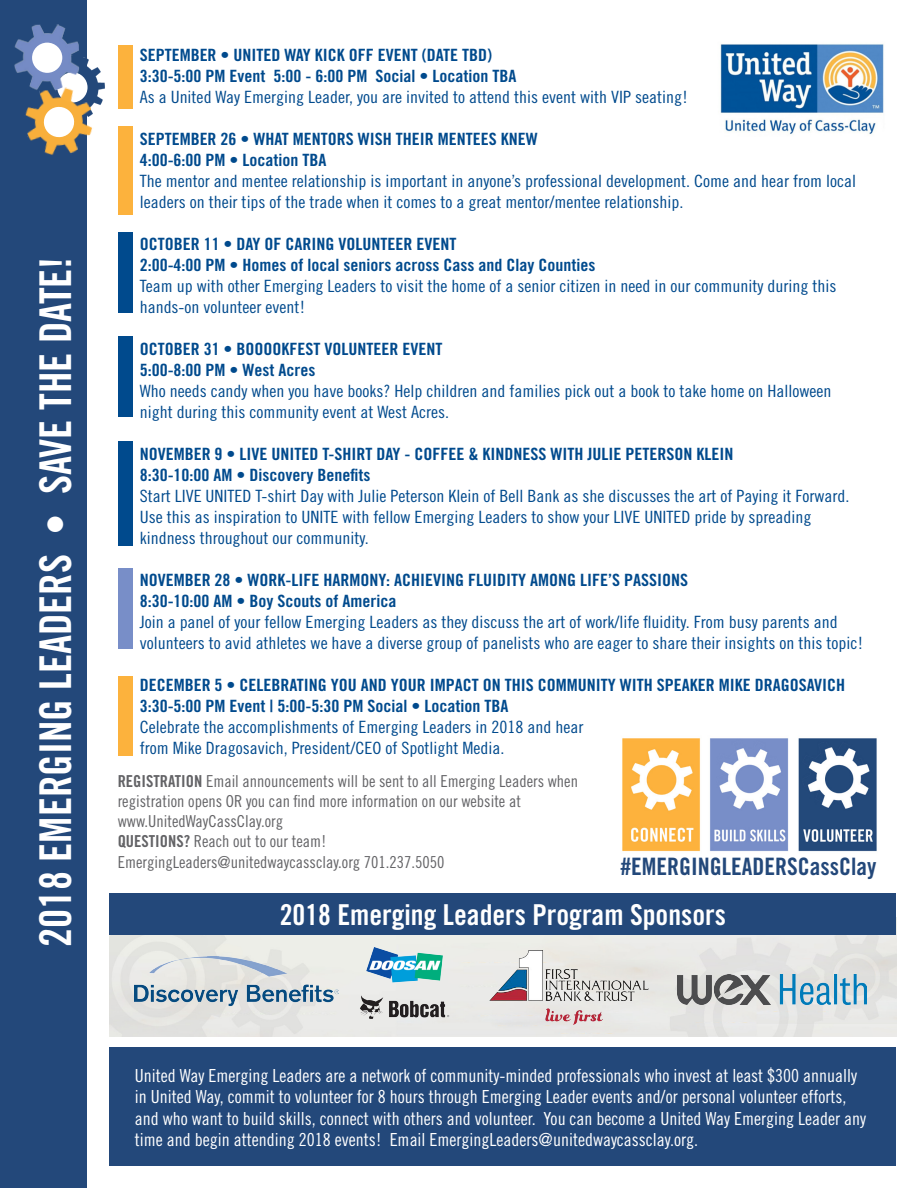
<style>
.page{position:relative;width:918px;height:1188px;background:#fff}
.page>*{position:absolute;margin:0;border:0;box-sizing:border-box;transform-origin:0 0}
.t1{font:43.8px "Trade Gothic Bold Cond Twenty";color:#fff}
.t2{font:28.8px "Trade Gothic Bold Cond Twenty";color:#fff}
.t3{font:24px "Trade Gothic Bold Cond Twenty";color:#23487a}
.t4{font:18px/21.6px "Trade Gothic Cond Eighteen";color:#fff}
.t5{font:16.95px/21px "Trade Gothic Cond Eighteen";color:#004a8d;scale:1.06 1}
.t6{font:16.95px "Trade Gothic Bold Cond Twenty";color:#004a8d;scale:1.06 1}
.t7{font:16.5px/19.8px "Trade Gothic Cond Eighteen";color:#636366}
.s1{font-family:"Trade Gothic Bold Cond Twenty"}
</style>
<div class="page">
<img style="left:622px;top:738px;width:255px;height:114px">
<div style="left:0;top:0;width:86px;height:1188px;background:#23487a"></div>
<img style="left:83px;top:54px;width:22px;height:51px">
<svg style="left:57px;top:72px;width:31px;height:31px"></svg>
<img style="left:25px;top:85px;width:72px;height:75px">
<svg style="left:43px;top:106px;width:32px;height:32px"></svg>
<img style="left:14px;top:24px;width:66px;height:68px">
<div style="left:32px;top:42px;width:30px;height:31px;background:#fff;border-radius:50%"></div>
<div style="left:118px;top:45px;width:14px;height:64px;background:#fcb23d"></div>
<div style="left:118px;top:126px;width:14px;height:88px;background:#fcb23d"></div>
<div style="left:118px;top:232px;width:14px;height:81px;background:#004a8d"></div>
<div style="left:118px;top:337px;width:14px;height:80px;background:#004a8d"></div>
<div style="left:118px;top:441px;width:14px;height:105px;background:#004a8d"></div>
<div style="left:118px;top:568px;width:14px;height:81px;background:#788ec8"></div>
<div style="left:118px;top:677px;width:14px;height:79px;background:#fcb23d"></div>
<div style="left:109px;top:1048px;width:787px;height:118px;background:#23487a"></div>
<img style="left:720px;top:44px;width:164px;height:91px">
<img style="left:109px;top:935px;width:787px;height:102px">
<div style="left:109px;top:894px;width:787px;height:41px;background:#23487a"></div>
<img style="left:354px;top:946px;width:100px;height:78px">
<img style="left:135px;top:956px;width:203px;height:69px">
<img style="left:489px;top:950px;width:160px;height:74px">
<img style="left:678px;top:974px;width:188px;height:31px">
<p class="t1" style="left:29px;top:947px;width:692px;rotate:-90deg">2018 EMERGING LEADERS • SAVE THE DATE!</p>
<p class="t6" style="left:140px;top:45px;width:334px">SEPTEMBER • UNITED WAY KICK OFF EVENT (DATE TBD)</p>
<p class="t5" style="left:140px;top:65px;width:519px"><span class="s1">3:30-5:00 PM Event 5:00 - 6:00 PM Social • Location TBA<br></span>As a United Way Emerging Leader, you are invited to attend this event with VIP seating!</p>
<p class="t6" style="left:140px;top:129px;width:377px">SEPTEMBER 26 • WHAT MENTORS WISH THEIR MENTEES KNEW</p>
<p class="t6" style="left:140px;top:150px;width:178px">4:00-6:00 PM • Location TBA</p>
<p class="t5" style="left:140px;top:170px;width:677px">The mentor and mentee relationship is important in anyone’s professional development. Come and hear from local leaders on their tips of the trade when it comes to a great mentor/mentee relationship.</p>
<p class="t6" style="left:140px;top:234px;width:300px">OCTOBER 11 • DAY OF CARING VOLUNTEER EVENT</p>
<p class="t6" style="left:140px;top:255px;width:431px">2:00-4:00 PM • Homes of local seniors across Cass and Clay Counties</p>
<p class="t5" style="left:140px;top:275px;width:659px">Team up with other Emerging Leaders to visit the home of a senior citizen in need in our community during this hands-on volunteer event!</p>
<p class="t6" style="left:140px;top:339px;width:287px">OCTOBER 31 • BOOOOKFEST VOLUNTEER EVENT</p>
<p class="t6" style="left:140px;top:360px;width:167px">5:00-8:00 PM • West Acres</p>
<p class="t5" style="left:140px;top:380px;width:654px">Who needs candy when you have books? Help children and families pick out a book to take home on Halloween night during this community event at West Acres.</p>
<p class="t6" style="left:140px;top:444px;width:562px">NOVEMBER 9 • LIVE UNITED T-SHIRT DAY - COFFEE &amp; KINDNESS WITH JULIE PETERSON KLEIN</p>
<p class="t6" style="left:140px;top:465px;width:219px">8:30-10:00 AM • Discovery Benefits</p>
<p class="t5" style="left:140px;top:485px;width:671px">Start LIVE UNITED T-shirt Day with Julie Peterson Klein of Bell Bank as she discusses the art of Paying it Forward.<br>Use this as inspiration to UNITE with fellow Emerging Leaders to show your LIVE UNITED pride by spreading kindness throughout our community.</p>
<p class="t6" style="left:140px;top:570px;width:519px">NOVEMBER 28 • WORK-LIFE HARMONY: ACHIEVING FLUIDITY AMONG LIFE’S PASSIONS</p>
<p class="t6" style="left:140px;top:591px;width:244px">8:30-10:00 AM • Boy Scouts of America</p>
<p class="t5" style="left:140px;top:611px;width:684px">Join a panel of your fellow Emerging Leaders as they discuss the art of work/life fluidity. From busy parents and volunteers to avid athletes we have a diverse group of panelists who are eager to share their insights on this topic!</p>
<p class="t6" style="left:140px;top:675px;width:667px">DECEMBER 5 • CELEBRATING YOU AND YOUR IMPACT ON THIS COMMUNITY WITH SPEAKER MIKE DRAGOSAVICH</p>
<p class="t6" style="left:140px;top:696px;width:349px">3:30-5:00 PM Event | 5:00-5:30 PM Social • Location TBA</p>
<p class="t5" style="left:140px;top:716px;width:420px">Celebrate the accomplishments of Emerging Leaders in 2018 and hear</p>
<p class="t5" style="left:140px;top:737px;width:346px">from Mike Dragosavich, President/CEO of Spotlight Media.</p>
<p class="t7" style="left:118px;top:771px;width:462px"><span class="s1">REGISTRATION</span> Email announcements will be sent to all Emerging Leaders when registration opens OR you can find more information on our website at</p>
<p class="t7" style="left:118px;top:811px;width:167px">www.UnitedWayCassClay.org</p>
<p class="t7" style="left:118px;top:831px;width:210px"><span class="s1">QUESTIONS?</span> Reach out to our team!</p>
<p class="t7" style="left:118px;top:852px;width:328px">EmergingLeaders@unitedwaycassclay.org 701.237.5050</p>
<p class="t3" style="left:621px;top:852px;width:257px">#EMERGINGLEADERSCassClay</p>
<p class="t2" style="left:280px;top:898px;width:448px">2018 Emerging Leaders Program Sponsors</p>
<p class="t4" style="left:135px;top:1064px;width:733px">United Way Emerging Leaders are a network of community-minded professionals who invest at least $300 annually in United Way, commit to volunteer for 8 hours through Emerging Leader events and/or personal volunteer efforts, and who want to build skills, connect with others and volunteer. You can become a United Way Emerging Leader any time and begin attending 2018 events! Email EmergingLeaders@unitedwaycassclay.org.</p>
</div>
